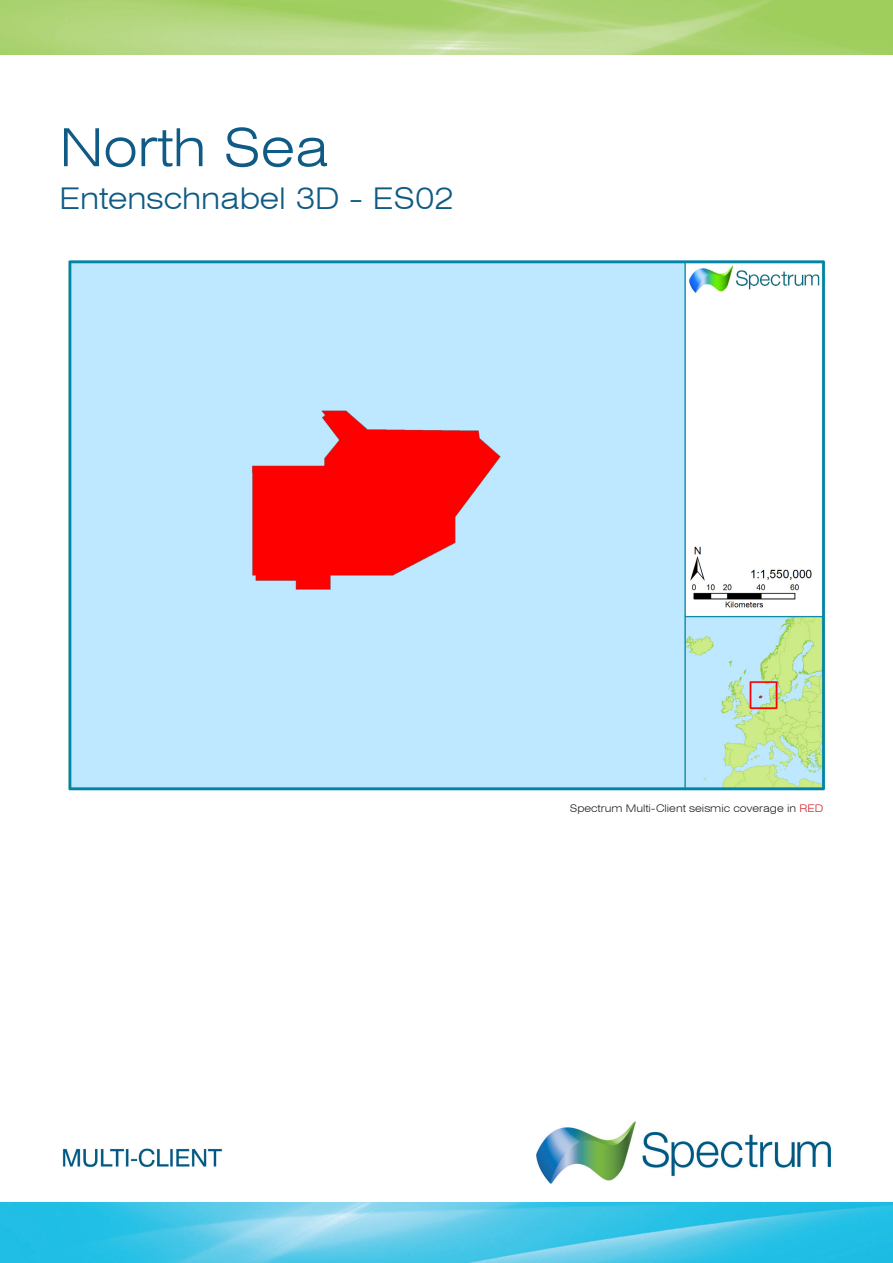
<style>
.page{position:relative;width:893px;height:1263px;background:#fff}
.page>*{position:absolute;margin:0;border:0;box-sizing:border-box;transform-origin:0 0}
.t1{font:300 expanded 52.5px "Swiss 721 BT";color:#0f5b85}
.t2{font:300 expanded 30px "Swiss 721 BT";color:#0f5b85}
.t3{font:300 expanded 10.5px "Swiss 721 BT";color:#231f20}
.s1{color:#d1232a}
</style>
<div class="page">
<img style="left:0;top:0;width:893px;height:54px">
<img style="left:0;top:1202px;width:893px;height:61px">
<img style="left:68px;top:260px;width:757px;height:531px">
<img style="left:536px;top:1121px;width:295px;height:63px">
<img style="left:62px;top:1148px;width:161px;height:20px">
<p class="t1" style="left:60px;top:116px;width:271px">North Sea</p>
<p class="t2" style="left:60px;top:180px;width:396px">Entenschnabel 3D - ES02</p>
<p class="t3" style="left:570px;top:802px;width:255px">Spectrum Multi-Client seismic coverage in <span class="s1">RED</span></p>
</div>
